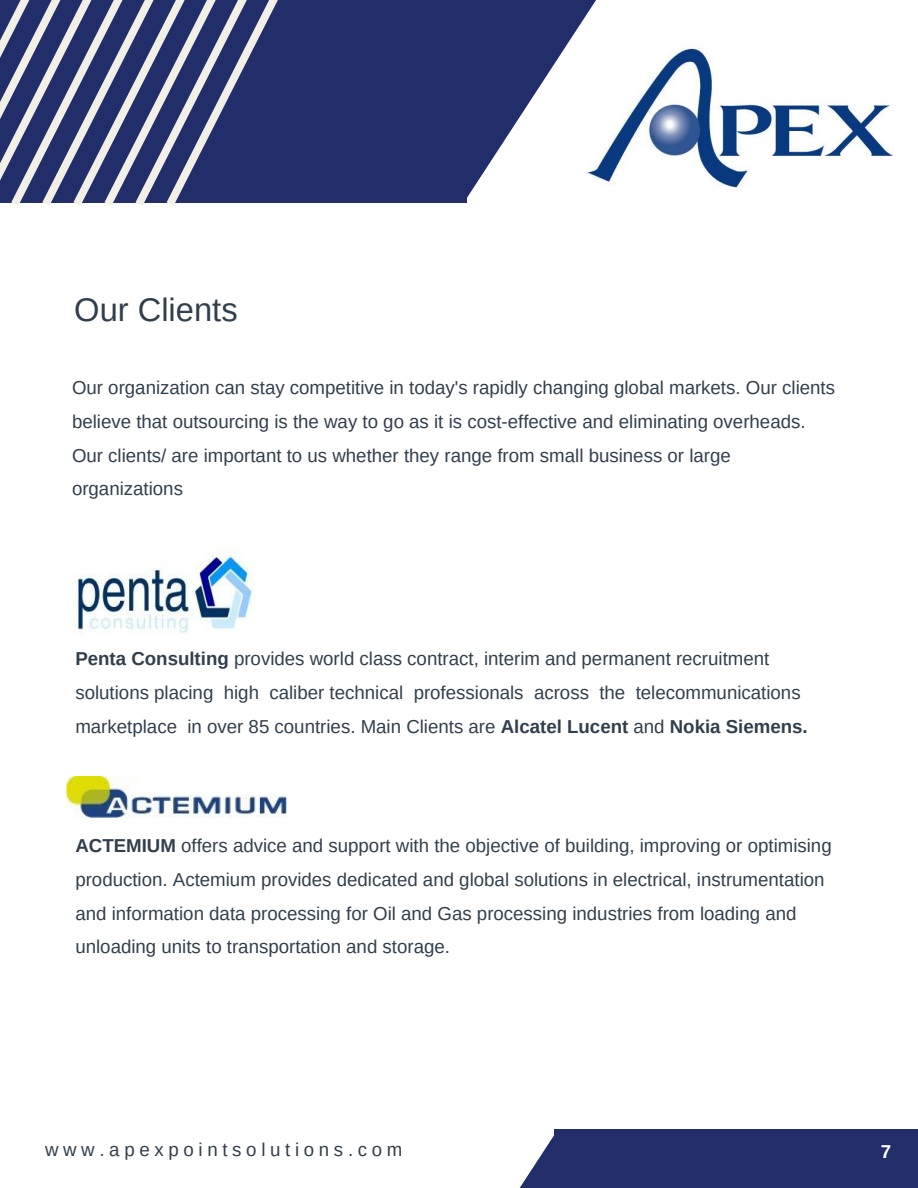
<style>
.page{position:relative;width:918px;height:1188px;background:#fff}
.page>*{position:absolute;margin:0;border:0;box-sizing:border-box;transform-origin:0 0}
.t1{font:32.7px "Arimo";color:#313f4c}
.t2{font:18.75px/33.8px "Arimo";color:#313f4c}
.t3{font:18.75px "Arimo";letter-spacing:.25em;color:#313f4c}
.t4{font:700 18.75px "Arimo";color:#fff}
.s1{font-weight:700}
</style>
<div class="page">
<div style="left:554px;top:1130px;width:364px;height:58px;background:#222e69"></div>
<svg style="left:519px;top:1135px;width:35px;height:53px"></svg>
<svg style="left:496px;top:0;width:100px;height:153px"></svg>
<svg style="left:465px;top:0;width:31px;height:203px;background:#3d487b"></svg>
<div style="left:434px;top:0;width:31px;height:203px;background:#222e69"></div>
<div style="left:403px;top:0;width:31px;height:203px;background:#222e69"></div>
<div style="left:372px;top:0;width:31px;height:203px;background:#222e69"></div>
<div style="left:341px;top:0;width:31px;height:203px;background:#222e69"></div>
<div style="left:310px;top:0;width:31px;height:203px;background:#222e69"></div>
<div style="left:279px;top:0;width:31px;height:203px;background:#222e69"></div>
<svg style="left:248px;top:0;width:31px;height:203px;background:#303b71"></svg>
<svg style="left:216px;top:0;width:32px;height:203px;background:#424c7c"></svg>
<svg style="left:185px;top:0;width:31px;height:203px;background:#545c87"></svg>
<svg style="left:0;top:0;width:185px;height:206px;background:#5e668e"></svg>
<img style="left:72px;top:549px;width:182px;height:85px">
<img style="left:66px;top:776px;width:221px;height:42px">
<img style="left:580px;top:44px;width:314px;height:146px">
<h1 class="t1" style="left:74px;top:292px;width:165px">Our Clients</h1>
<p class="t2" style="left:72px;top:371px;width:765px">Our organization can stay competitive in today's rapidly changing global markets. Our clients believe that outsourcing is the way to go as it is cost-effective and eliminating overheads.<br>Our clients/ are important to us whether they range from small business or large organizations</p>
<p class="t2" style="left:75px;top:642px;width:734px"><span class="s1">Penta Consulting</span> provides world class contract, interim and permanent recruitment solutions placing high caliber technical professionals across the telecommunications marketplace in over 85 countries. Main Clients are <span class="s1">Alcatel Lucent</span> and <span class="s1">Nokia Siemens.</span></p>
<p class="t2" style="left:75px;top:829px;width:758px"><span class="s1">ACTEMIUM</span> offers advice and support with the objective of building, improving or optimising production. Actemium provides dedicated and global solutions in electrical, instrumentation and information data processing for Oil and Gas processing industries from loading and unloading units to transportation and storage.</p>
<p class="t3" style="left:45px;top:1139px;width:359px">www.apexpointsolutions.com</p>
<p class="t4" style="left:881px;top:1141px;width:12px">7</p>
</div>
